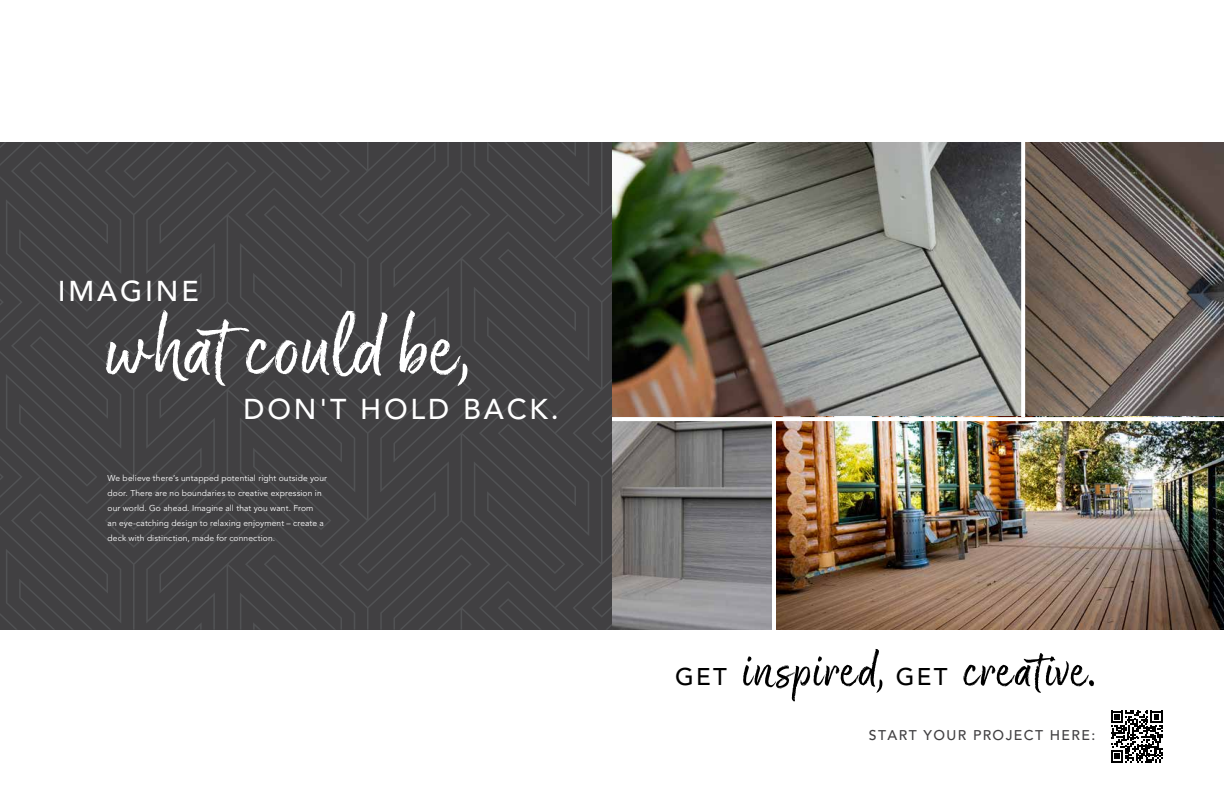
<style>
.page{position:relative;width:1224px;height:792px;background:#fff}
.page>*{position:absolute;margin:0;border:0;box-sizing:border-box;transform-origin:0 0}
.t1{font:93.8px "Good Karma Upright";letter-spacing:-.01em;color:#fff}
.t2{font:56.1px "Good Karma Upright";letter-spacing:.025em;color:#000}
.t3{font:500 28.5px "Avenir LT Std";letter-spacing:.1em;color:#fff}
.t4{font:500 24px "Avenir LT Std";letter-spacing:.095em;color:#000}
.t5{font:500 14px "Avenir LT Std";letter-spacing:.1em;color:#414042}
.t6{font:8.5px/15px "Avenir LT Std";letter-spacing:.01em;color:#fff}
</style>
<div class="page">
<img style="left:612px;top:142px;width:612px;height:488px">
<svg style="left:0;top:142px;width:612px;height:488px;background:#424244"></svg>
<svg style="left:1021px;top:142px;width:4px;height:275px"></svg>
<svg style="left:612px;top:417px;width:612px;height:4px"></svg>
<hr style="left:772px;top:419px;width:4px;height:225px;background:#fff">
<svg style="left:1111px;top:711px;width:52px;height:52px"></svg>
<h3 class="t3" style="left:58px;top:275px;width:143px">IMAGINE</h3>
<h1 class="t1" style="left:106px;top:294px;width:369px">what could be,</h1>
<h3 class="t3" style="left:243px;top:392px;width:317px">DON'T HOLD BACK.</h3>
<p class="t6" style="left:108px;top:471px;width:221px">We believe there’s untapped potential right outside your door. There are no boundaries to creative expression in our world. Go ahead. Imagine all that you want. From<br>an eye-catching design to relaxing enjoyment – create a deck with distinction, made for connection.</p>
<h3 class="t4" style="left:675px;top:663px;width:53px">GET</h3>
<h2 class="t2" style="left:743px;top:638px;width:145px">inspired,</h2>
<h2 class="t2" style="left:963px;top:638px;width:136px">creative.</h2>
<h3 class="t5" style="left:869px;top:727px;width:228px">START YOUR PROJECT HERE:</h3>
<h3 class="t4" style="left:896px;top:663px;width:53px">GET</h3>
</div>
